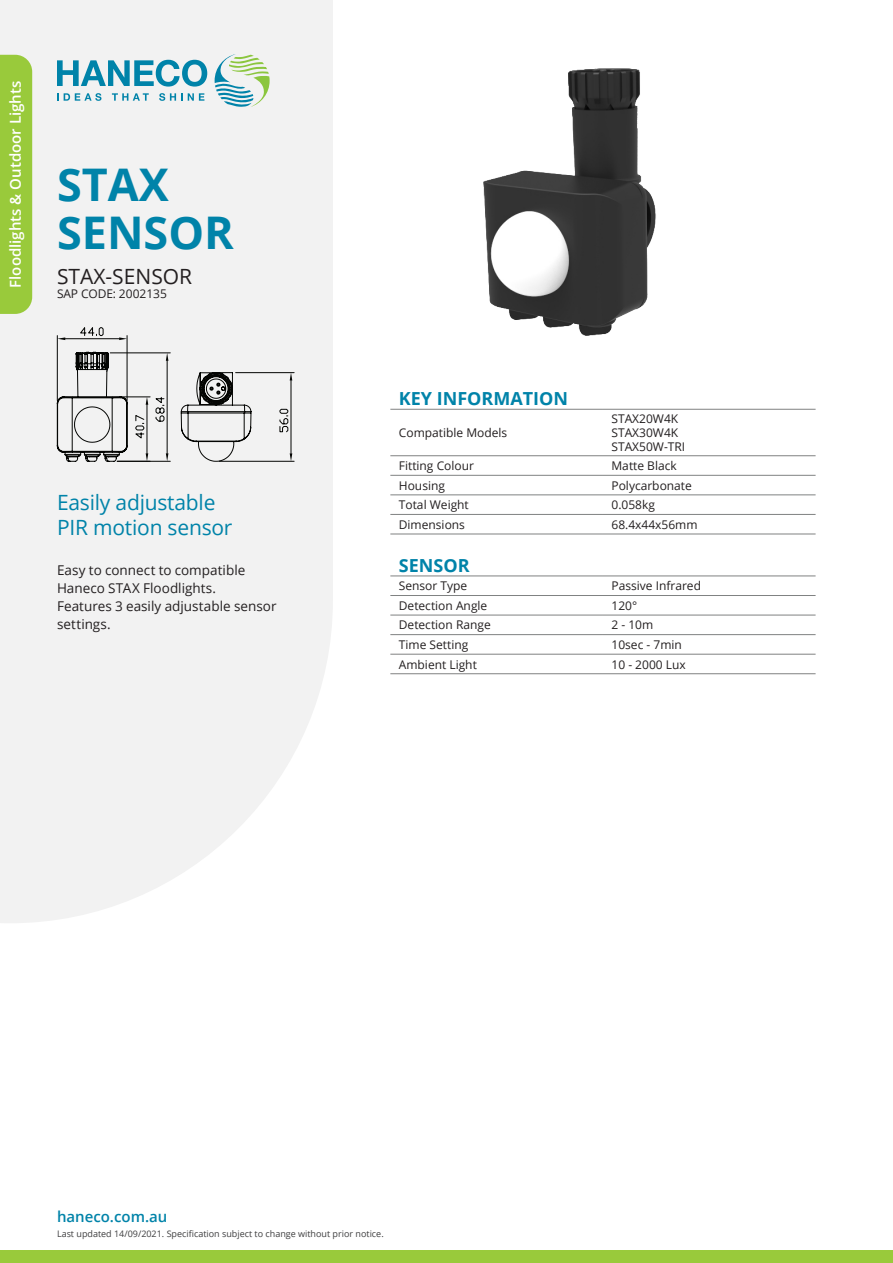
<style>
.page{position:relative;width:893px;height:1263px;background:#fff}
.page>*{position:absolute;margin:0;border:0;box-sizing:border-box;transform-origin:0 0}
.Heading_1{font:700 45px "Open Sans";color:#0083a9}
.t1{font:21px/25.2px "Open Sans";letter-spacing:-.01em;color:#0083a9}
.t2{font:21px "Open Sans";color:#231f20}
.t3{font:700 18px "Open Sans";color:#0083a9}
.t4{font:600 15px "Open Sans";color:#fff}
.t5{font:600 15px "Open Sans";color:#0083a9}
.t6{font:13.5px/18px "Open Sans";color:#231f20}
.t7{font:12px "Open Sans";color:#231f20}
.t8{font:9px "Open Sans";color:#3e3e3f}
</style>
<div class="page">
<svg style="left:0;top:0;width:333px;height:923px;fill:#f2f2f2"></svg>
<div style="left:0;top:1250px;width:893px;height:13px;background:#99ca3b"></div>
<div style="left:0;top:55px;width:32px;height:259px;background:#99ca3b"></div>
<svg style="left:215px;top:54px;width:55px;height:53px"></svg>
<svg style="left:57px;top:60px;width:150px;height:27px"></svg>
<svg style="left:57px;top:93px;width:44px;height:8px"></svg>
<svg style="left:112px;top:93px;width:37px;height:8px"></svg>
<svg style="left:159px;top:93px;width:45px;height:8px"></svg>
<img style="left:483px;top:68px;width:173px;height:268px">
<svg style="left:57px;top:326px;width:238px;height:136px"></svg>
<hr style="left:390px;top:409px;width:213px;height:1px;background:#808282">
<hr style="left:603px;top:409px;width:213px;height:1px;background:#808282">
<hr style="left:390px;top:455px;width:213px;height:1px;background:#808282">
<hr style="left:603px;top:455px;width:213px;height:1px;background:#808282">
<hr style="left:390px;top:475px;width:213px;height:1px;background:#808282">
<hr style="left:603px;top:475px;width:213px;height:1px;background:#808282">
<hr style="left:390px;top:495px;width:213px;height:1px;background:#808282">
<hr style="left:603px;top:495px;width:213px;height:1px;background:#808282">
<hr style="left:390px;top:514px;width:213px;height:1px;background:#808282">
<hr style="left:603px;top:514px;width:213px;height:1px;background:#808282">
<hr style="left:390px;top:534px;width:213px;height:1px;background:#808282">
<hr style="left:603px;top:534px;width:213px;height:1px;background:#808282">
<hr style="left:390px;top:576px;width:213px;height:1px;background:#808282">
<hr style="left:603px;top:576px;width:213px;height:1px;background:#808282">
<hr style="left:390px;top:595px;width:213px;height:1px;background:#808282">
<hr style="left:603px;top:595px;width:213px;height:1px;background:#808282">
<hr style="left:390px;top:615px;width:213px;height:1px;background:#808282">
<hr style="left:603px;top:615px;width:213px;height:1px;background:#808282">
<hr style="left:390px;top:634px;width:213px;height:1px;background:#808282">
<hr style="left:603px;top:634px;width:213px;height:1px;background:#808282">
<hr style="left:390px;top:654px;width:213px;height:1px;background:#808282">
<hr style="left:603px;top:654px;width:213px;height:1px;background:#808282">
<hr style="left:390px;top:673px;width:213px;height:1px;background:#808282">
<hr style="left:603px;top:673px;width:213px;height:1px;background:#808282">
<p class="t4" style="left:5px;top:288px;width:208px;rotate:-90deg">Floodlights &amp; Outdoor Lights</p>
<p class="Heading_1" style="left:57px;top:153px;width:113px">STAX</p>
<p class="Heading_1" style="left:57px;top:201px;width:178px">SENSOR</p>
<p class="t2" style="left:57px;top:262px;width:137px">STAX-SENSOR</p>
<p class="t7" style="left:57px;top:285px;width:112px">SAP CODE: 2002135</p>
<p class="t1" style="left:57px;top:489px;width:177px">Easily adjustable<br>PIR motion sensor</p>
<p class="t6" style="left:57px;top:561px;width:190px">Easy to connect to compatible<br>Haneco STAX Floodlights.</p>
<p class="t6" style="left:57px;top:597px;width:221px">Features 3 easily adjustable sensor settings.</p>
<p class="t3" style="left:399px;top:386px;width:171px">KEY INFORMATION</p>
<p class="t7" style="left:399px;top:424px;width:110px">Compatible Models</p>
<p class="t7" style="left:611px;top:410px;width:68px">STAX20W4K</p>
<p class="t7" style="left:611px;top:424px;width:68px">STAX30W4K</p>
<p class="t7" style="left:611px;top:439px;width:75px">STAX50W-TRI</p>
<p class="t7" style="left:399px;top:457px;width:77px">Fitting Colour</p>
<p class="t7" style="left:611px;top:457px;width:67px">Matte Black</p>
<p class="t7" style="left:399px;top:477px;width:48px">Housing</p>
<p class="t7" style="left:611px;top:477px;width:82px">Polycarbonate</p>
<p class="t7" style="left:399px;top:497px;width:72px">Total Weight</p>
<p class="t7" style="left:611px;top:497px;width:45px">0.058kg</p>
<p class="t7" style="left:399px;top:516px;width:68px">Dimensions</p>
<p class="t7" style="left:611px;top:516px;width:88px">68.4x44x56mm</p>
<p class="t3" style="left:399px;top:552px;width:72px">SENSOR</p>
<p class="t7" style="left:399px;top:578px;width:70px">Sensor Type</p>
<p class="t7" style="left:611px;top:578px;width:91px">Passive Infrared</p>
<p class="t7" style="left:399px;top:597px;width:90px">Detection Angle</p>
<p class="t7" style="left:611px;top:597px;width:27px">120°</p>
<p class="t7" style="left:399px;top:617px;width:93px">Detection Range</p>
<p class="t7" style="left:611px;top:617px;width:43px">2 - 10m</p>
<p class="t7" style="left:399px;top:636px;width:71px">Time Setting</p>
<p class="t7" style="left:611px;top:636px;width:72px">10sec - 7min</p>
<p class="t7" style="left:399px;top:656px;width:80px">Ambient Light</p>
<p class="t7" style="left:611px;top:656px;width:76px">10 - 2000 Lux</p>
<p class="t5" style="left:57px;top:1206px;width:112px">haneco.com.au</p>
<p class="t8" style="left:57px;top:1227px;width:328px">Last updated 14/09/2021. Specification subject to change without prior notice.</p>
</div>
